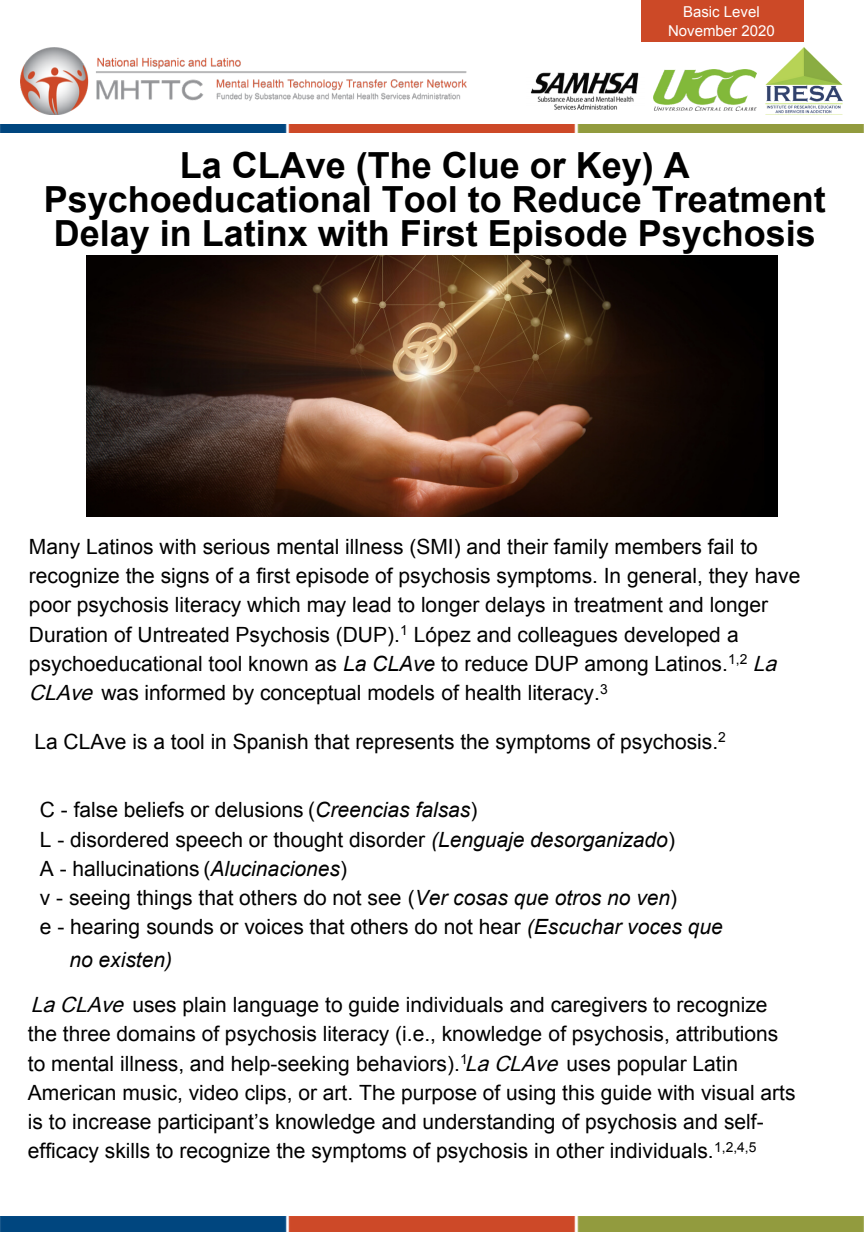
<style>
.page{position:relative;width:864px;height:1242px;background:#fff}
.page>*{position:absolute;margin:0;border:0;box-sizing:border-box;transform-origin:0 0}
.t1{font:700 36px/34px "Arial";color:#000;text-align:center}
.t2{font:21px/29.2px "Arial";color:#000}
.t3{font:21px "Arial";color:#000}
.t4{font:15px/19.8px "Arial";color:#fff;text-align:center}
.s1{font-style:inherit}
.s2{font-style:italic}
</style>
<div class="page">
<img style="left:21px;top:48px;width:445px;height:66px">
<img style="left:527px;top:72px;width:118px;height:53px">
<img style="left:653px;top:70px;width:104px;height:40px">
<img style="left:766px;top:48px;width:76px;height:66px">
<img style="left:0;top:125px;width:864px;height:8px">
<img style="left:0;top:1216px;width:864px;height:16px">
<img style="left:86px;top:255px;width:691px;height:261px">
<div style="left:641px;top:0;width:163px;height:42px;background:#cc4927"></div>
<p class="t4" style="left:668px;top:2px;width:108px">Basic Level<br><span class="s1">Novemb</span>er 2020</p>
<h1 class="t1" style="left:44px;top:149px;width:783px">La CLAve (The Clue or Key) A<br>Psychoeducational Tool to Reduce Treatment<br>Delay in Latinx with First Episode Psychosis</h1>
<p class="t2" style="left:29px;top:532px;width:773px">Many Latinos with serious mental illness (SMI) and their family members fail to recognize the signs of a first episode of psychosis symptoms. In general, they have poor psychosis literacy which may lead to longer delays in treatment and longer Duration of Untreated Psychosis (DUP).<sup>1</sup> López and colleagues developed a psychoeducational tool known as <span class="s2">La CLAve</span> to reduce DUP among Latinos.<sup>1,2</sup> <span class="s2">La CLAve</span> was informed by conceptual models of health literacy.<sup>3</sup></p>
<p class="t3" style="left:34px;top:728px;width:693px">La CLAve is a tool in Spanish that represents the symptoms of psychosis.<sup>2</sup></p>
<p class="t2" style="left:40px;top:796px;width:685px">C - false beliefs or delusions (<span class="s2">Creencias falsas</span>)<br>L - disordered speech or thought disorder <span class="s2">(Lenguaje desorganizado</span>)<br>A - hallucinations (<span class="s2">Alucinaciones</span>)<br>v - seeing things that others do not see (<span class="s2">Ver cosas que otros no ven</span>)<br>e - hearing sounds or voices that others do not hear <span class="s2">(Escuchar voces que</span></p>
<p class="t2" style="left:31px;top:937px;width:738px;line-height:45.6px;text-indent:39px"><span class="s2">no existen)<br></span><span class="s2">La CLAve</span> uses plain language to guide individuals and caregivers to recognize</p>
<p class="t2" style="left:28px;top:1020px;width:769px">the three domains of psychosis literacy (i.e., knowledge of psychosis, attributions to mental illness, and help-seeking behaviors).<sup>1</sup> <span class="s2">La CLAve</span> uses popular Latin American music, video clips, or art. <span class="s1">The purpose of using this guide with visual arts </span>is to increase participant’s knowledge and understanding of psychosis and self&shy;efficacy skills to recognize the symptoms of psychosis in other individuals.<sup>1,2,4,5</sup></p>
</div>
